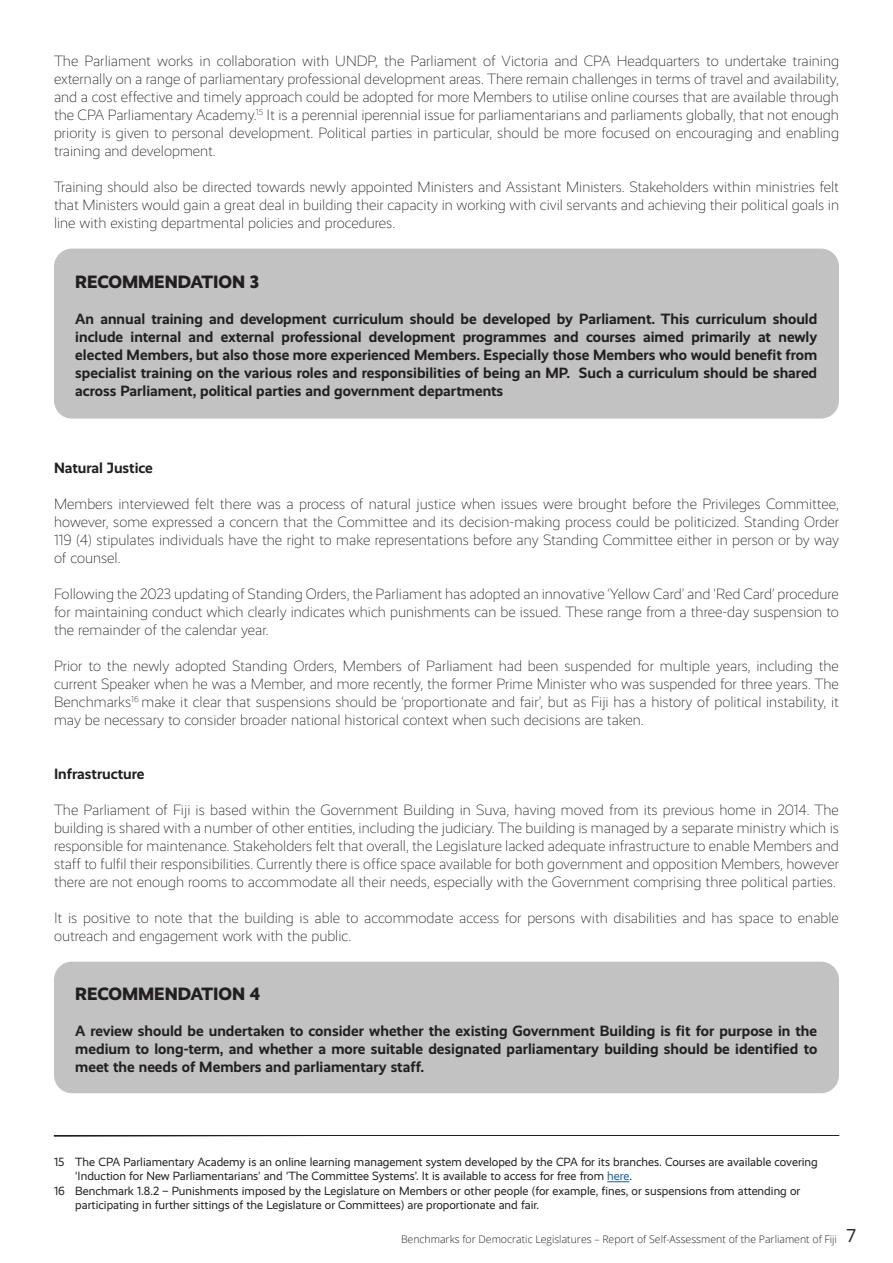
<style>
.page{position:relative;width:893px;height:1263px;background:#fff}
.page>*{position:absolute;margin:0;border:0;box-sizing:border-box;transform-origin:0 0}
.t1{font:800 18px "Realist";color:#231f20}
.Normal__Malawi_Report{font:300 15px/18px "Realist";color:#231f20;text-align:justify}
.Normal__Malawi_Report-2{font:700 15px/18px "Realist";color:#231f20;text-align:justify}
.Paragraph_Style_2{font:12px/14.4px "Realist";color:#231f20}
.t2{font:300 10.5px "Open Sans";color:#231f20}
.s1{color:#175d9e}
.s2{font-weight:400;font-size:18px}
</style>
<div class="page">
<div style="left:54px;top:249px;width:785px;height:170px;background:#c2c2c2;border-radius:18px"></div>
<div style="left:54px;top:962px;width:785px;height:131px;background:#c2c2c2;border-radius:18px"></div>
<svg style="left:607px;top:1181px;width:22px;height:1px"></svg>
<svg style="left:54px;top:1135px;width:785px;height:1px"></svg>
<p class="Normal__Malawi_Report" style="left:54px;top:52px;width:786px">The Parliament works in collaboration with UNDP, the Parliament of Victoria and CPA Headquarters to undertake training externally on a range of parliamentary professional development areas. There remain challenges in terms of travel and availability, and a cost effective and timely approach could be adopted for more Members to utilise online courses that are available through the CPA Parliamentary Academy.<sup>15</sup> It is a perennial iperennial issue for parliamentarians and parliaments globally, that not enough priority is given to personal development. Political parties in particular, should be more focused on encouraging and enabling training and development.</p>
<p class="Normal__Malawi_Report" style="left:54px;top:178px;width:787px">Training should also be directed towards newly appointed Ministers and Assistant Ministers. Stakeholders within ministries felt that Ministers would gain a great deal in building their capacity in working with civil servants and achieving their political goals in line with existing departmental policies and procedures.</p>
<p class="t1" style="left:75px;top:271px;width:185px">RECOMMENDATION 3</p>
<p class="Normal__Malawi_Report-2" style="left:75px;top:310px;width:744px">An annual training and development curriculum should be developed by Parliament. This curriculum should include internal and external professional development programmes and courses aimed primarily at newly elected Members, but also those more experienced Members. Especially those Members who would benefit from specialist training on the various roles and responsibilities of being an MP. Such a curriculum should be shared across Parliament, political parties and government departments</p>
<p class="Normal__Malawi_Report-2" style="left:54px;top:458px;width:100px">Natural Justice</p>
<p class="Normal__Malawi_Report" style="left:54px;top:495px;width:787px">Members interviewed felt there was a process of natural justice when issues were brought before the Privileges Committee, however, some expressed a concern that the Committee and its decision-making process could be politicized. Standing Order 119 (4) stipulates individuals have the right to make representations before any Standing Committee either in person or by way of counsel.</p>
<p class="Normal__Malawi_Report" style="left:54px;top:585px;width:786px">Following the 2023 updating of Standing Orders, the Parliament has adopted an innovative ‘Yellow Card’ and ‘Red Card’ procedure for maintaining conduct which clearly indicates which punishments can be issued. These range from a three-day suspension to the remainder of the calendar year.</p>
<p class="Normal__Malawi_Report" style="left:54px;top:657px;width:786px">Prior to the newly adopted Standing Orders, Members of Parliament had been suspended for multiple years, including the current Speaker when he was a Member, and more recently, the former Prime Minister who was suspended for three years. The Benchmarks<sup>16</sup> make it clear that suspensions should be ‘proportionate and fair’, but as Fiji has a history of political instability, it may be necessary to consider broader national historical context when such decisions are taken.</p>
<p class="Normal__Malawi_Report-2" style="left:54px;top:764px;width:92px">Infrastructure</p>
<p class="Normal__Malawi_Report" style="left:54px;top:801px;width:786px">The Parliament of Fiji is based within the Government Building in Suva, having moved from its previous home in 2014. The building is shared with a number of other entities, including the judiciary. The building is managed by a separate ministry which is responsible for maintenance. Stakeholders felt that overall, the Legislature lacked adequate infrastructure to enable Members and staff to fulfil their responsibilities. Currently there is office space available for both government and opposition Members, however there are not enough rooms to accommodate all their needs, especially with the Government comprising three political parties.</p>
<p class="Normal__Malawi_Report" style="left:54px;top:909px;width:786px">It is positive to note that the building is able to accommodate access for persons with disabilities and has space to enable outreach and engagement work with the public.</p>
<p class="t1" style="left:75px;top:983px;width:187px">RECOMMENDATION 4</p>
<p class="Normal__Malawi_Report-2" style="left:75px;top:1022px;width:744px">A review should be undertaken to consider whether the existing Government Building is fit for purpose in the medium to long-term, and whether a more suitable designated parliamentary building should be identified to meet the needs of Members and parliamentary staff.</p>
<p class="Paragraph_Style_2" style="left:75px;top:1154px;width:744px;text-indent:-21px">15 The CPA Parliamentary Academy is an online learning management system developed by the CPA for its branches. Courses are available covering ‘Induction for New Parliamentarians’ and ‘The Committee Systems’. It is available to access for free from <span class="s1">here</span>.</p>
<p class="Paragraph_Style_2" style="left:75px;top:1183px;width:727px;text-indent:-21px">16 Benchmark 1.8.2 – Punishments imposed by the Legislature on Members or other people (for example, fines, or suspensions from attending or participating in further sittings of the Legislature or Committees) are proportionate and fair.</p>
<p class="t2" style="left:401px;top:1232px;width:457px">Benchmarks for Democratic Legislatures – Report of Self-Assessment of the Parliament of Fiji <span class="s2">7</span></p>
</div>
